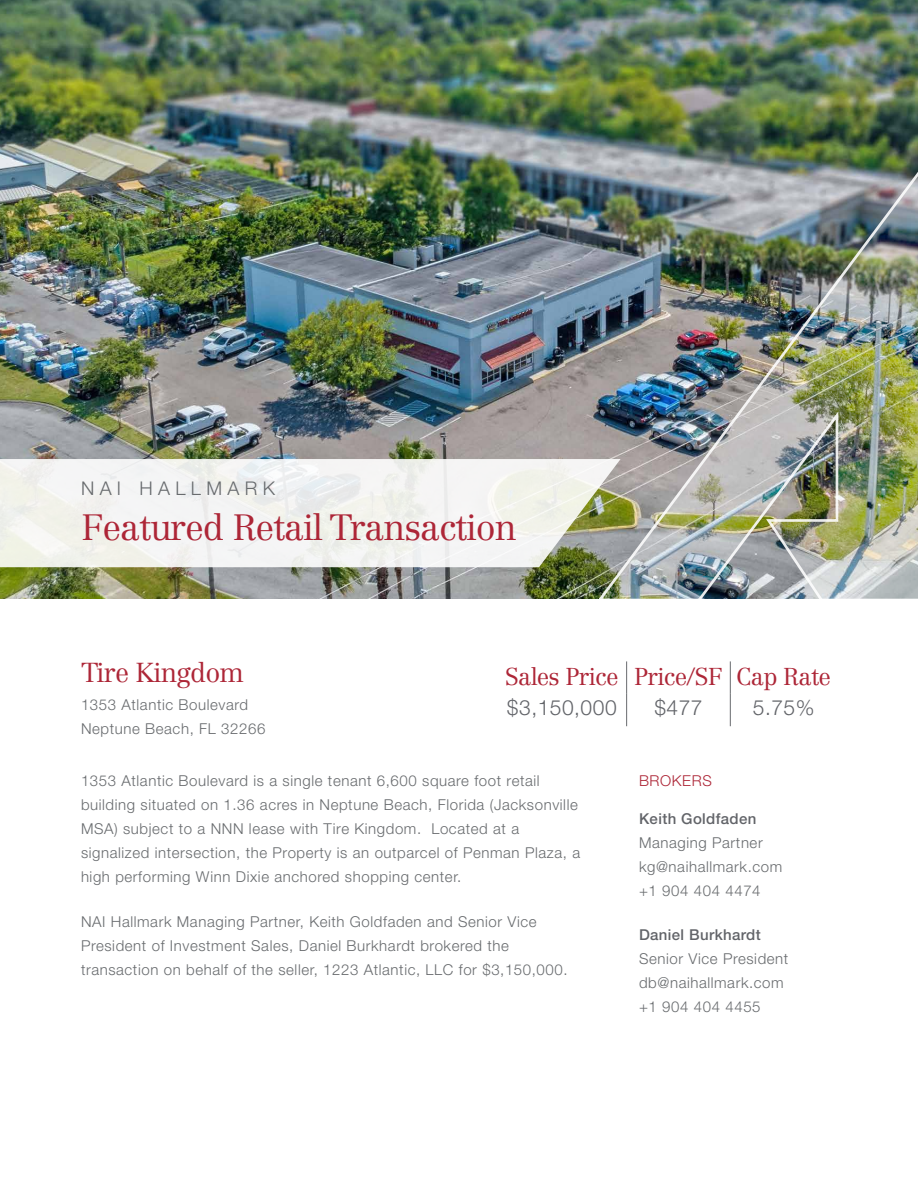
<style>
.page{position:relative;width:918px;height:1188px;background:#fff}
.page>*{position:absolute;margin:0;border:0;box-sizing:border-box;transform-origin:0 0}
.t1{font:300 36px "Centennial LT Std";letter-spacing:-.03em;color:#ad2637}
.t2{font:300 27px "Centennial LT Std";letter-spacing:-.03em;color:#ad2637}
.t3{font:300 24px "Centennial LT Std";letter-spacing:-.03em;color:#ad2637}
.t4{font:300 21px "Helvetica Neue LT Std";letter-spacing:.025em;color:#626469}
.t5{font:300 18.9px "Helvetica Neue LT Std";letter-spacing:.285em;color:#686b6e}
.t6{font:300 15px/24px "Helvetica Neue LT Std";letter-spacing:.04em;color:#686b6e}
.t7{font:500 15px "Helvetica Neue LT Std";letter-spacing:.025em;color:#626469}
.t8{font:300 15px "Helvetica Neue LT Std";letter-spacing:.04em;color:#ad2637}
</style>
<div class="page">
<img style="left:0;top:0;width:918px;height:598px">
<svg style="left:0;top:459px;width:596px;height:108px;fill:#f3f4f2"></svg>
<img style="left:596px;top:166px;width:322px;height:433px">
<hr style="left:626px;top:661px;width:1px;height:33px;background:#686b6e">
<hr style="left:730px;top:661px;width:1px;height:33px;background:#686b6e">
<hr style="left:626px;top:694px;width:1px;height:32px;background:#686b6e">
<hr style="left:730px;top:694px;width:1px;height:32px;background:#686b6e">
<p class="t5" style="left:81px;top:477px;width:196px">NAI HALLMARK</p>
<h1 class="t1" style="left:81px;top:506px;width:437px">Featured Retail Transaction</h1>
<h2 class="t2" style="left:81px;top:656px;width:165px">Tire Kingdom</h2>
<p class="t6" style="left:81px;top:692px;width:186px">1353 Atlantic Boulevard<br>Neptune Beach, FL 32266</p>
<h3 class="t3" style="left:505px;top:663px;width:327px">Sales Price Price/SF Cap Rate</h3>
<h3 class="t4" style="left:507px;top:695px;width:111px">$3,150,000</h3>
<h3 class="t4" style="left:654px;top:695px;width:50px">$477</h3>
<h3 class="t4" style="left:753px;top:695px;width:63px">5.75%</h3>
<p class="t6" style="left:81px;top:769px;width:501px">1353 Atlantic Boulevard is a single tenant 6,600 square foot retail building situated on 1.36 acres in Neptune Beach, Florida (Jacksonville MSA) subject to a NNN lease with Tire Kingdom. Located at a signalized intersection, the Property is an outparcel of Penman Plaza, a high performing Winn Dixie anchored shopping center.</p>
<p class="t6" style="left:81px;top:909px;width:488px">NAI Hallmark Managing Partner, Keith Goldfaden and Senior Vice<br>President of Investment Sales, Daniel Burkhardt brokered the transaction on behalf of the seller, 1223 Atlantic, LLC for $3,150,000.</p>
<p class="t8" style="left:639px;top:772px;width:74px">BROKERS</p>
<p class="t7" style="left:639px;top:810px;width:119px">Keith Goldfaden</p>
<p class="t6" style="left:639px;top:830px;width:145px">Managing Partner kg@naihallmark.com +1 904 404 4474</p>
<p class="t7" style="left:639px;top:926px;width:123px">Daniel Burkhardt</p>
<p class="t6" style="left:639px;top:947px;width:151px">Senior Vice President db@naihallmark.com +1 904 404 4455</p>
</div>
